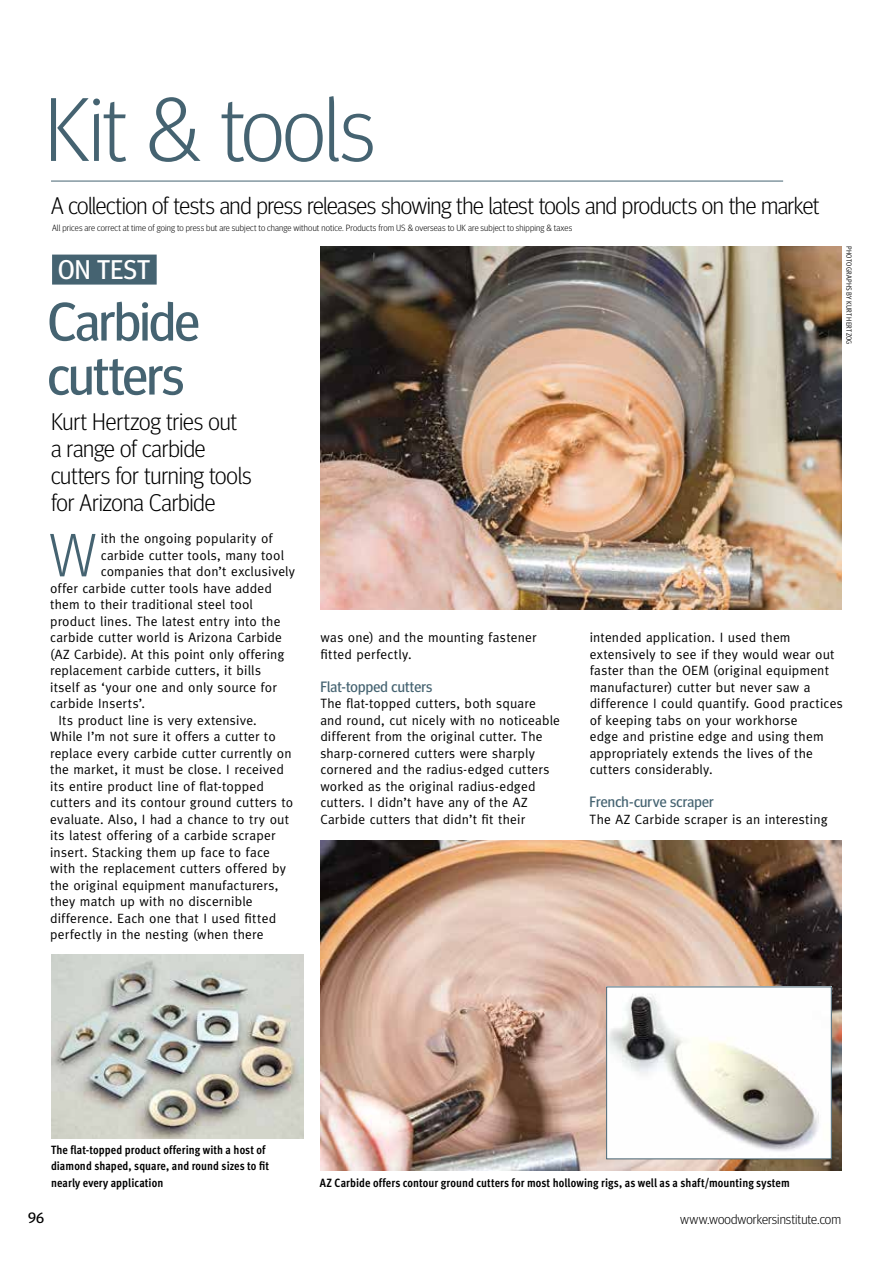
<style>
.page{position:relative;width:893px;height:1263px;background:#fff}
.page>*{position:absolute;margin:0;border:0;box-sizing:border-box;transform-origin:0 0}
.t1{font:300 90px "Meta Headline";letter-spacing:-.015em;color:#456371}
.t2{font:300 60.9px "Meta Headline";color:#456371}
.t3{font:54px/54px "Meta Headline";letter-spacing:-.02em;color:#456371}
.t4{font:27px "Meta Headline";letter-spacing:.005em;color:#fff}
.t5{font:300 24px/27px "Meta Headline";letter-spacing:-.015em;color:#000}
.t6{font:15px "Meta Headline";letter-spacing:.015em;color:#456371}
.t7{font:15px "Meta Headline";color:#000}
.t8{font:13.5px/16.5px "Meta";letter-spacing:.015em;color:#000}
.t9{font:300 13.5px "Meta Headline";letter-spacing:.005em;color:#000}
.t10{font:700 12px/16.5px "Meta Cond";letter-spacing:.005em;color:#000}
.t11{font:300 9px "Meta Headline";letter-spacing:.015em;color:#000}
.t12{font:7.5px "Meta Cond Normal";letter-spacing:.03em;color:#000}
</style>
<div class="page">
<hr style="left:51px;top:181px;width:732px;height:1px;background:#456371">
<div style="left:52px;top:255px;width:105px;height:30px;background:#456371"></div>
<img style="left:320px;top:247px;width:522px;height:362px">
<img style="left:51px;top:955px;width:252px;height:183px">
<img style="left:320px;top:840px;width:522px;height:330px">
<img style="left:608px;top:988px;width:222px;height:169px">
<div style="left:606px;top:986px;width:226px;height:173px;border:1px solid #456371"></div>
<h1 class="t1" style="left:45px;top:76px;width:332px">Kit &amp; tools</h1>
<h3 class="t5" style="left:51px;top:191px;width:770px">A collection of tests and press releases showing the latest tools and products on the market</h3>
<p class="t11" style="left:52px;top:222px;width:522px">All prices are correct at time of going to press but are subject to change without notice. Products from US &amp; overseas to UK are subject to shipping &amp; taxes</p>
<h3 class="t4" style="left:58px;top:254px;width:93px">ON TEST</h3>
<h3 class="t3" style="left:48px;top:294px;width:153px">Carbide cutters</h3>
<h3 class="t5" style="left:51px;top:408px;width:202px">Kurt Hertzog tries out a range of carbide cutters for turning tools for Arizona Carbide</h3>
<h2 class="t2" style="left:49px;top:519px;width:50px">W</h2>
<p class="t8" style="left:101px;top:530px;width:173px">ith the ongoing popularity of</p>
<p class="t8" style="left:101px;top:547px;width:185px">carbide cutter tools, many tool</p>
<p class="t8" style="left:101px;top:563px;width:196px">companies that don’t exclusively</p>
<p class="t8" style="left:50px;top:580px;width:223px">offer carbide cutter tools have added</p>
<p class="t8" style="left:50px;top:596px;width:204px">them to their traditional steel tool</p>
<p class="t8" style="left:50px;top:613px;width:232px">product lines. The latest entry into the</p>
<p class="t8" style="left:50px;top:629px;width:233px">carbide cutter world is Arizona Carbide</p>
<p class="t8" style="left:50px;top:646px;width:236px">(AZ Carbide). At this point only offering</p>
<p class="t8" style="left:50px;top:662px;width:213px">replacement carbide cutters, it bills</p>
<p class="t8" style="left:50px;top:679px;width:228px">itself as ‘your one and only source for</p>
<p class="t8" style="left:50px;top:695px;width:97px">carbide Inserts’.</p>
<p class="t8" style="left:59px;top:712px;width:200px">Its product line is very extensive.</p>
<p class="t8" style="left:50px;top:728px;width:227px">While I’m not sure it offers a cutter to</p>
<p class="t8" style="left:50px;top:745px;width:243px">replace every carbide cutter currently on</p>
<p class="t8" style="left:50px;top:761px;width:235px">the market, it must be close. I received</p>
<p class="t8" style="left:50px;top:778px;width:215px">its entire product line of flat-topped</p>
<p class="t8" style="left:50px;top:794px;width:245px">cutters and its contour ground cutters to</p>
<p class="t8" style="left:50px;top:811px;width:241px">evaluate. Also, I had a chance to try out</p>
<p class="t8" style="left:50px;top:827px;width:227px">its latest offering of a carbide scraper</p>
<p class="t8" style="left:50px;top:844px;width:221px">insert. Stacking them up face to face</p>
<p class="t8" style="left:50px;top:860px;width:238px">with the replacement cutters offered by</p>
<p class="t8" style="left:50px;top:877px;width:230px">the original equipment manufacturers,</p>
<p class="t8" style="left:50px;top:893px;width:204px">they match up with no discernible</p>
<p class="t8" style="left:50px;top:910px;width:228px">difference. Each one that I used fitted</p>
<p class="t8" style="left:50px;top:926px;width:215px">perfectly in the nesting (when there</p>
<p class="t8" style="left:320px;top:629px;width:218px">was one) and the mounting fastener fitted perfectly.</p>
<p class="t6" style="left:320px;top:678px;width:114px">Flat-topped cutters</p>
<p class="t8" style="left:320px;top:695px;width:241px">The flat-topped cutters, both square and round, cut nicely with no noticeable different from the original cutter. The sharp-cornered cutters were sharply cornered and the radius-edged cutters worked as the original radius-edged cutters. I didn’t have any of the AZ Carbide cutters that didn’t fit their</p>
<p class="t12" style="left:853px;top:246px;width:100px;rotate:90deg">PHOTOGRAPHS BY KURT HERTZOG</p>
<p class="t8" style="left:590px;top:629px;width:255px">intended application. I used them extensively to see if they would wear out faster than the OEM (original equipment manufacturer) cutter but never saw a difference I could quantify. Good practices of keeping tabs on your workhorse<br>edge and pristine edge and using them appropriately extends the lives of the cutters considerably.</p>
<p class="t6" style="left:590px;top:793px;width:126px">French-curve scraper</p>
<p class="t8" style="left:590px;top:811px;width:239px">The AZ Carbide scraper is an interesting</p>
<p class="t10" style="left:51px;top:1141px;width:219px">The flat-topped product offering with a host of diamond shaped, square, and round sizes to fit nearly every application</p>
<p class="t10" style="left:320px;top:1174px;width:471px">AZ Carbide offers contour ground cutters for most hollowing rigs, as well as a shaft/mounting system</p>
<p class="t7" style="left:28px;top:1209px;width:17px">96</p>
<p class="t9" style="left:680px;top:1211px;width:162px">www.woodworkersinstitute.com</p>
</div>
